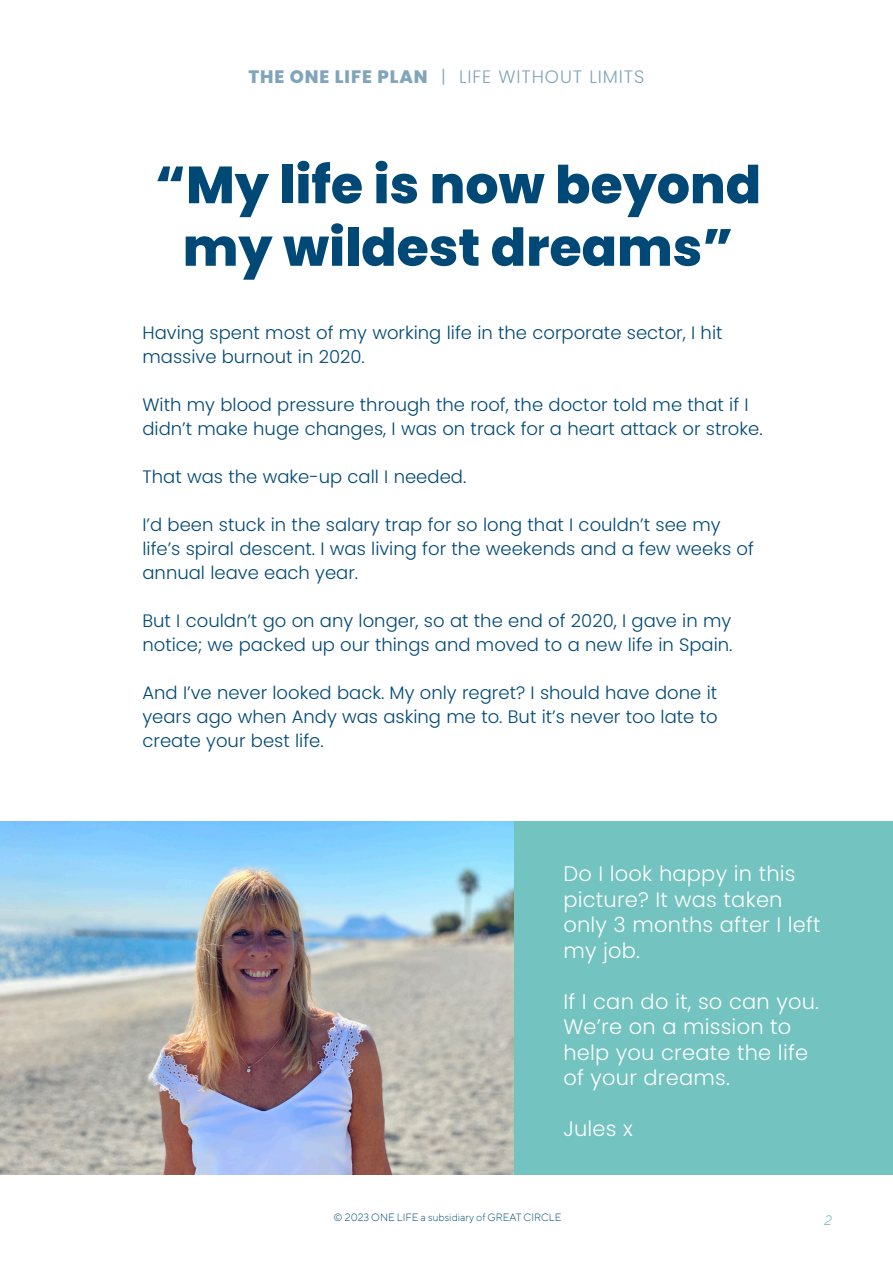
<style>
.page{position:relative;width:893px;height:1263px;background:#fff}
.page>*{position:absolute;margin:0;border:0;box-sizing:border-box;transform-origin:0 0}
.Big_Quotes{font:800 52.05px/62.6px "Poppins";color:#004976;text-align:center}
.Body_Headers{font:300 21px/25.5px "Poppins";letter-spacing:.01em;color:#fff}
.Body_Copy{font:300 18px/24px "Poppins";color:#004976}
.Body_Copy-2{font:300 18px "Poppins";letter-spacing:.05em;color:#004976}
.t1{font:italic 300 13.5px "TT Norms Pro";color:#55b6b3}
.t2{font:300 10.5px "TT Norms Pro";color:#004976}
.s1{font-weight:800}
</style>
<div class="page">
<div style="left:513px;top:821px;width:380px;height:354px;background:#73c3c0"></div>
<img style="left:0;top:821px;width:513px;height:354px">
<p class="Body_Copy-2" style="left:249px;top:66px;width:397px"><span class="s1">THE ONE LIFE PLAN</span> | LIFE WITHOUT LIMITS</p>
<p class="Big_Quotes" style="left:155px;top:154px;width:608px">“My life is now beyond my wildest dreams”</p>
<p class="Body_Copy" style="left:142px;top:321px;width:582px">Having spent most of my working life in the corporate sector, I hit massive burnout in 2020.</p>
<p class="Body_Copy" style="left:142px;top:393px;width:622px">With my blood pressure through the roof, the doctor told me that if I didn’t make huge changes, I was on track for a heart attack or stroke.</p>
<p class="Body_Copy" style="left:142px;top:465px;width:325px">That was the wake-up call I needed.</p>
<p class="Body_Copy" style="left:142px;top:513px;width:613px">I’d been stuck in the salary trap for so long that I couldn’t see my life’s spiral descent. I was living for the weekends and a few weeks of annual leave each year.</p>
<p class="Body_Copy" style="left:142px;top:609px;width:592px">But I couldn’t go on any longer, so at the end of 2020, I gave in my notice; we packed up our things and moved to a new life in Spain.</p>
<p class="Body_Copy" style="left:142px;top:681px;width:577px;text-align:justify">And I’ve never looked back. My only regret? I should have done it years ago when Andy was asking me to. But it’s never too late to create your best life.</p>
<p class="Body_Headers" style="left:563px;top:861px;width:259px">Do I look happy in this picture? It was taken only 3 months after I left my job.</p>
<p class="Body_Headers" style="left:563px;top:989px;width:257px">If I can do it, so can you.<br>We’re on a mission to help you create the life of your dreams.</p>
<p class="Body_Headers" style="left:563px;top:1116px;width:71px">Jules x</p>
<p class="t2" style="left:334px;top:1210px;width:229px">© 2023 ONE LIFE a subsidiary of GREAT CIRCLE</p>
<p class="t1" style="left:824px;top:1211px;width:9px">2</p>
</div>
